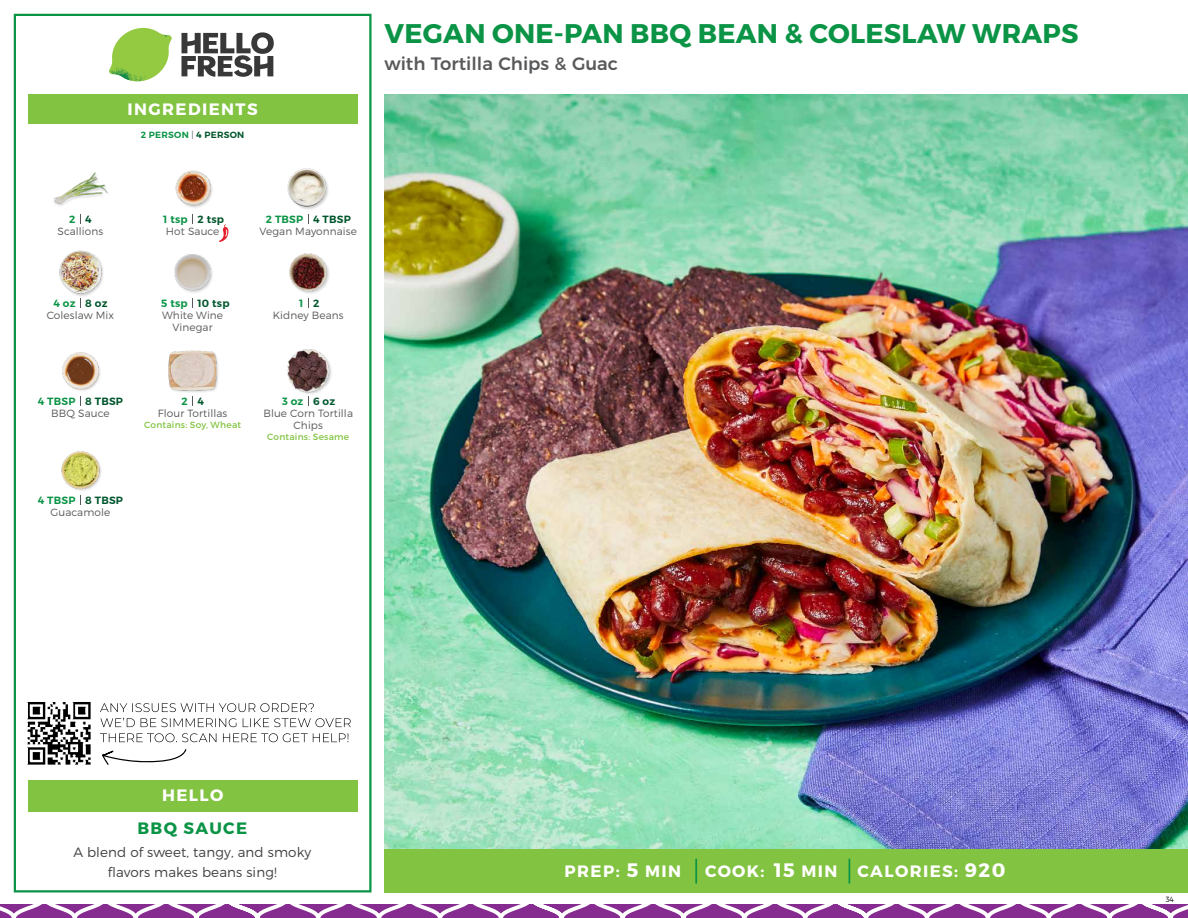
<style>
.page{position:relative;width:1188px;height:918px;background:#fff}
.page>*{position:absolute;margin:0;border:0;box-sizing:border-box;transform-origin:0 0}
.t1{font:700 27px "Montserrat";letter-spacing:.01em;color:#0b9446}
.t2{font:700 19.5px "Montserrat";color:#fff}
.t3{font:500 18px "Montserrat";color:#58595b}
.t4{font:700 16.5px "Montserrat";letter-spacing:.085em;color:#fff}
.t5{font:700 16.5px "Montserrat";letter-spacing:.085em;color:#0b9446}
.t6{font:300 13.5px/19.5px "Montserrat";letter-spacing:.01em;color:#414042;text-align:center}
.t7{font:300 10.5px/12px "Montserrat";letter-spacing:.01em;color:#58595b;text-align:center}
.t8{font:600 10.5px "Montserrat";letter-spacing:.02em;color:#00562c}
.t9{font:600 10.5px "Montserrat";letter-spacing:.02em;color:#0b9446}
.t10{font:9px "Montserrat";letter-spacing:.025em;color:#82c341}
.t11{font:600 9px "Montserrat";letter-spacing:.03em;color:#0b9446}
.t12{font:300 7.5px "Montserrat";color:#000}
.s1{font-weight:300;color:#58595b}
.s2{color:#00562c}
.s3{font-size:19.5px}
</style>
<div class="page">
<svg style="left:0;top:904px;width:1188px;height:14px"></svg>
<div style="left:384px;top:849px;width:804px;height:43px;background:#82c341"></div>
<svg style="left:181px;top:32px;width:93px;height:45px"></svg>
<svg style="left:114px;top:28px;width:55px;height:36px"></svg>
<img style="left:143px;top:28px;width:29px;height:24px">
<img style="left:112px;top:48px;width:54px;height:10px">
<img style="left:109px;top:52px;width:55px;height:30px">
<img style="left:142px;top:58px;width:24px;height:23px">
<div style="left:28px;top:94px;width:330px;height:30px;background:#82c341"></div>
<div style="left:14px;top:14px;width:358px;height:878px;border:2px solid #0b9446"></div>
<div style="left:28px;top:780px;width:330px;height:32px;background:#82c341"></div>
<img style="left:174px;top:254px;width:39px;height:39px">
<img style="left:289px;top:253px;width:40px;height:41px">
<img style="left:175px;top:170px;width:38px;height:38px">
<img style="left:287px;top:168px;width:41px;height:56px">
<div style="left:59px;top:251px;width:46px;height:47px;background:#000;opacity:.2"></div>
<img style="left:59px;top:251px;width:46px;height:43px">
<img style="left:53px;top:172px;width:55px;height:34px">
<div style="left:169px;top:350px;width:51px;height:44px;background:#f9f9f9"></div>
<img style="left:168px;top:350px;width:50px;height:42px">
<div style="left:287px;top:349px;width:46px;height:46px;background:#000;opacity:.2"></div>
<img style="left:287px;top:349px;width:46px;height:43px">
<img style="left:62px;top:352px;width:38px;height:39px">
<img style="left:61px;top:451px;width:40px;height:40px">
<hr style="left:695px;top:859px;width:2px;height:25px;background:#0b9446">
<svg style="left:849px;top:859px;width:1px;height:25px"></svg>
<svg style="left:219px;top:224px;width:9px;height:18px"></svg>
<img style="left:27px;top:702px;width:64px;height:63px">
<svg style="left:102px;top:749px;width:85px;height:16px"></svg>
<svg style="left:100px;top:733px;width:249px;height:9px"></svg>
<svg style="left:100px;top:718px;width:251px;height:9px"></svg>
<svg style="left:100px;top:703px;width:214px;height:9px"></svg>
<img style="left:384px;top:94px;width:804px;height:755px">
<h3 class="t4" style="left:128px;top:99px;width:132px">INGREDIENTS</h3>
<p class="t11" style="left:141px;top:129px;width:105px">2 PERSON <span class="s1">|</span> <span class="s2">4 PERSON</span></p>
<h1 class="t1" style="left:385px;top:17px;width:696px">VEGAN ONE-PAN BBQ BEAN &amp; COLESLAW WRAPS</h1>
<h3 class="t3" style="left:384px;top:49px;width:235px">with Tortilla Chips &amp; Guac</h3>
<p class="t9" style="left:69px;top:212px;width:8px">2</p>
<p class="t8" style="left:85px;top:212px;width:8px">4</p>
<p class="t9" style="left:163px;top:212px;width:26px">1 tsp</p>
<p class="t9" style="left:266px;top:212px;width:39px">2 TBSP</p>
<p class="t8" style="left:198px;top:212px;width:28px">2 tsp</p>
<p class="t8" style="left:313px;top:212px;width:39px">4 TBSP</p>
<p class="t7" style="left:58px;top:225px;width:47px">Scallions</p>
<p class="t7" style="left:166px;top:225px;width:55px">Hot Sauce</p>
<p class="t7" style="left:260px;top:225px;width:99px">Vegan Mayonnaise</p>
<p class="t9" style="left:53px;top:297px;width:24px">4 oz</p>
<p class="t8" style="left:85px;top:297px;width:24px">8 oz</p>
<p class="t8" style="left:198px;top:297px;width:34px">10 tsp</p>
<p class="t8" style="left:313px;top:297px;width:8px">2</p>
<p class="t9" style="left:161px;top:297px;width:28px">5 tsp</p>
<p class="t9" style="left:299px;top:297px;width:6px">1</p>
<p class="t7" style="left:47px;top:309px;width:69px">Coleslaw Mix</p>
<p class="t7" style="left:162px;top:309px;width:62px">White Wine<br>Vinegar</p>
<p class="t7" style="left:273px;top:309px;width:72px">Kidney Beans</p>
<p class="t9" style="left:38px;top:395px;width:39px">4 TBSP</p>
<p class="t8" style="left:85px;top:395px;width:39px">8 TBSP</p>
<p class="t9" style="left:181px;top:395px;width:8px">2</p>
<p class="t9" style="left:282px;top:395px;width:23px">3 oz</p>
<p class="t8" style="left:198px;top:395px;width:8px">4</p>
<p class="t8" style="left:313px;top:395px;width:24px">6 oz</p>
<p class="t7" style="left:51px;top:407px;width:60px">BBQ Sauce</p>
<p class="t7" style="left:158px;top:407px;width:71px">Flour Tortillas</p>
<p class="t10" style="left:144px;top:419px;width:98px">Contains: Soy, Wheat</p>
<p class="t7" style="left:263px;top:407px;width:91px">Blue Corn Tortilla<br>Chips</p>
<p class="t10" style="left:267px;top:431px;width:84px">Contains: Sesame</p>
<p class="t9" style="left:38px;top:494px;width:39px">4 TBSP</p>
<p class="t8" style="left:85px;top:494px;width:39px">8 TBSP</p>
<p class="t7" style="left:50px;top:506px;width:61px">Guacamole</p>
<h3 class="t4" style="left:162px;top:785px;width:63px">HELLO</h3>
<h3 class="t5" style="left:137px;top:818px;width:111px">BBQ SAUCE</h3>
<p class="t6" style="left:73px;top:842px;width:239px">A blend of sweet, tangy, and smoky flavors makes beans sing!</p>
<h3 class="t4" style="left:774px;top:861px;width:65px"><span class="s3">15</span> MIN</h3>
<h2 class="t2" style="left:965px;top:858px;width:42px">920</h2>
<h3 class="t4" style="left:565px;top:861px;width:118px">PREP: <span class="s3">5</span> MIN</h3>
<h3 class="t4" style="left:705px;top:861px;width:61px">COOK:</h3>
<h3 class="t4" style="left:858px;top:861px;width:102px">CALORIES:</h3>
<p class="t12" style="left:1166px;top:895px;width:10px">34</p>
</div>
